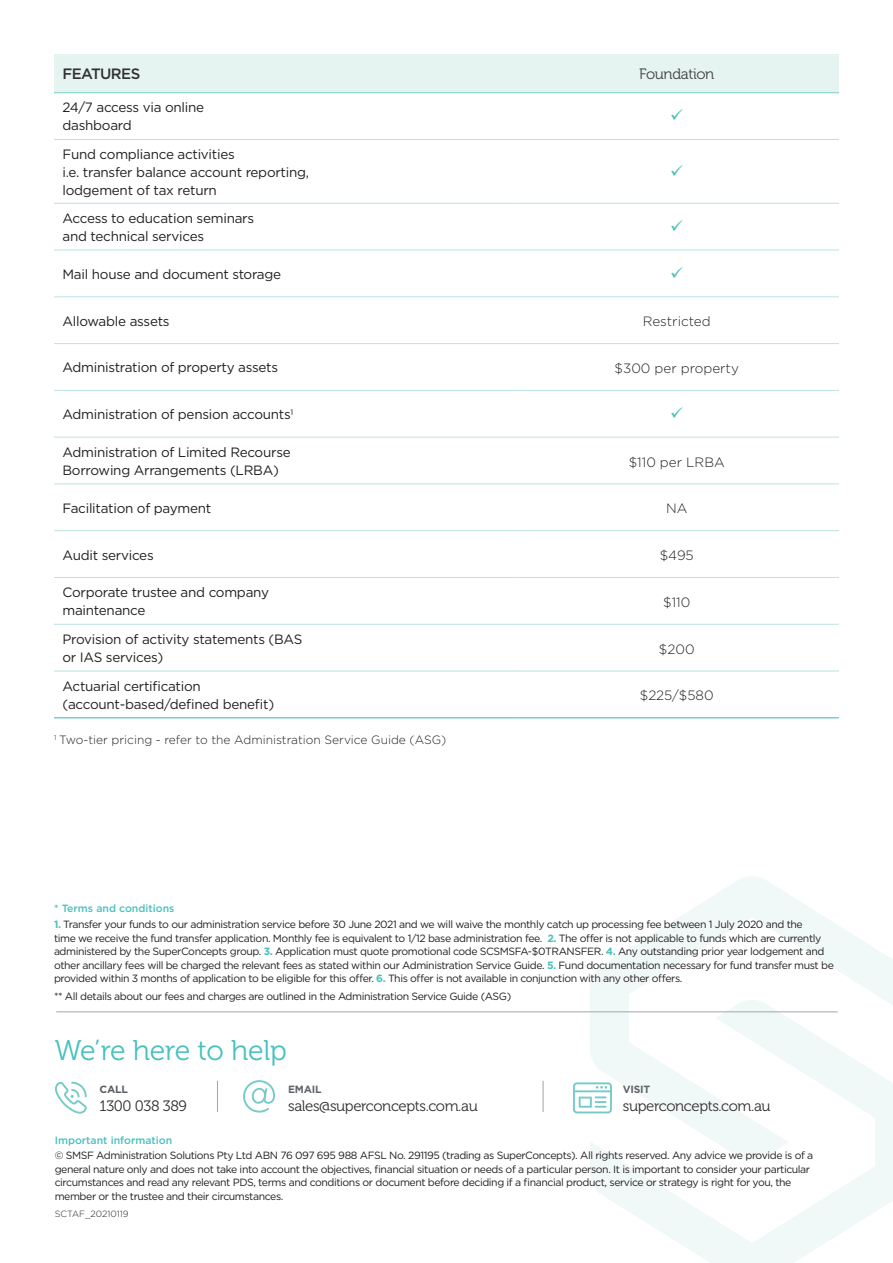
<style>
.page{position:relative;width:893px;height:1263px;background:#fff}
.page>*{position:absolute;margin:0;border:0;box-sizing:border-box;transform-origin:0 0}
.t1{font:28.5px "Museo 300";letter-spacing:-.01em;color:#47c1bf}
.t2{font:15px "Museo 300";letter-spacing:-.025em;color:#323031}
.t3{font:15px "Museo 300";letter-spacing:-.025em;color:#414142}
.t4{font:500 15px "Gotham";letter-spacing:-.04em;color:#323031}
.t5{font:13.5px/18px "Gotham";letter-spacing:-.02em;color:#231f20}
.t6{font:300 13.5px "Gotham";color:#231f20}
.t7{font:300 12px "Gotham";color:#231f20}
.t8{font:10.5px/13.5px "Gotham";letter-spacing:-.04em;color:#231f20}
.t9{font:500 10.5px "Gotham";color:#47c1bf}
.t10{font:700 10.5px "Gotham";letter-spacing:-.025em;color:#61666a}
.t11{font:700 10.5px "Gotham";color:#595e62}
.t12{font:300 9px "Gotham";color:#231f20}
.s1{font-weight:700;color:#47c1bf}
</style>
<div class="page">
<svg style="left:590px;top:876px;width:303px;height:124px"></svg>
<svg style="left:590px;top:1000px;width:303px;height:263px"></svg>
<svg style="left:55px;top:1082px;width:32px;height:31px"></svg>
<svg style="left:243px;top:1080px;width:32px;height:32px"></svg>
<svg style="left:573px;top:1082px;width:39px;height:31px"></svg>
<hr style="left:217px;top:1081px;width:1px;height:31px;background:#9ea6ab">
<hr style="left:543px;top:1081px;width:1px;height:31px;background:#9ea6ab">
<hr style="left:56px;top:1011px;width:782px;height:1px;background:#9ea6ab">
<div style="left:54px;top:54px;width:785px;height:38px;background:#e5f4f0"></div>
<hr style="left:54px;top:139px;width:460px;height:1px;background:#bae3e2">
<hr style="left:54px;top:203px;width:460px;height:1px;background:#bae3e2">
<hr style="left:54px;top:250px;width:460px;height:1px;background:#bae3e2">
<hr style="left:54px;top:296px;width:460px;height:1px;background:#bae3e2">
<hr style="left:54px;top:343px;width:460px;height:1px;background:#bae3e2">
<hr style="left:54px;top:390px;width:460px;height:1px;background:#bae3e2">
<hr style="left:54px;top:437px;width:460px;height:1px;background:#bae3e2">
<hr style="left:54px;top:483px;width:460px;height:1px;background:#bae3e2">
<hr style="left:54px;top:530px;width:460px;height:1px;background:#bae3e2">
<hr style="left:54px;top:577px;width:460px;height:1px;background:#bae3e2">
<hr style="left:54px;top:624px;width:460px;height:1px;background:#bae3e2">
<hr style="left:54px;top:671px;width:460px;height:1px;background:#bae3e2">
<hr style="left:54px;top:92px;width:460px;height:1px;background:#86d1d0">
<hr style="left:514px;top:92px;width:325px;height:1px;background:#86d1d0">
<hr style="left:514px;top:139px;width:325px;height:1px;background:#bae3e2">
<hr style="left:514px;top:203px;width:325px;height:1px;background:#bae3e2">
<hr style="left:514px;top:250px;width:325px;height:1px;background:#bae3e2">
<hr style="left:514px;top:296px;width:325px;height:1px;background:#bae3e2">
<hr style="left:514px;top:343px;width:325px;height:1px;background:#bae3e2">
<hr style="left:514px;top:390px;width:325px;height:1px;background:#bae3e2">
<hr style="left:514px;top:437px;width:325px;height:1px;background:#bae3e2">
<hr style="left:514px;top:483px;width:325px;height:1px;background:#bae3e2">
<hr style="left:514px;top:530px;width:325px;height:1px;background:#bae3e2">
<hr style="left:514px;top:577px;width:325px;height:1px;background:#bae3e2">
<hr style="left:514px;top:624px;width:325px;height:1px;background:#bae3e2">
<hr style="left:514px;top:671px;width:325px;height:1px;background:#bae3e2">
<hr style="left:54px;top:717px;width:460px;height:1px;background:#47c1bf">
<hr style="left:514px;top:717px;width:325px;height:1px;background:#47c1bf">
<p class="t4" style="left:63px;top:64px;width:79px">FEATURES</p>
<p class="t3" style="left:639px;top:66px;width:77px">Foundation</p>
<p class="t5" style="left:63px;top:98px;width:143px">24/7 access via online dashboard</p>
<p class="t5" style="left:63px;top:145px;width:248px">Fund compliance activities<br>i.e. transfer balance account reporting, lodgement of tax return</p>
<p class="t5" style="left:63px;top:209px;width:193px">Access to education seminars and technical services</p>
<p class="t5" style="left:63px;top:265px;width:220px">Mail house and document storage</p>
<p class="t5" style="left:63px;top:312px;width:109px">Allowable assets</p>
<p class="t6" style="left:643px;top:314px;width:69px">Restricted</p>
<p class="t5" style="left:63px;top:358px;width:217px">Administration of property assets</p>
<p class="t6" style="left:615px;top:361px;width:126px">$300 per property</p>
<p class="t5" style="left:63px;top:405px;width:232px">Administration of pension accounts<sup>1</sup></p>
<p class="t5" style="left:63px;top:443px;width:230px">Administration of Limited Recourse<br>Borrowing Arrangements (LRBA)</p>
<p class="t6" style="left:629px;top:454px;width:97px">$110 per LRBA</p>
<p class="t5" style="left:63px;top:499px;width:150px">Facilitation of payment</p>
<p class="t6" style="left:666px;top:501px;width:23px">NA</p>
<p class="t5" style="left:63px;top:545px;width:93px">Audit services</p>
<p class="t6" style="left:660px;top:548px;width:36px">$495</p>
<p class="t5" style="left:63px;top:583px;width:208px">Corporate trustee and company maintenance</p>
<p class="t6" style="left:663px;top:595px;width:29px">$110</p>
<p class="t5" style="left:63px;top:630px;width:241px">Provision of activity statements (BAS or IAS services)</p>
<p class="t6" style="left:659px;top:642px;width:37px">$200</p>
<p class="t5" style="left:63px;top:677px;width:213px">Actuarial certification (account-based/defined benefit)</p>
<p class="t6" style="left:640px;top:688px;width:75px">$225/$580</p>
<p class="t7" style="left:54px;top:734px;width:394px"><sup>1</sup> Two-tier pricing - refer to the Administration Service Guide (ASG)</p>
<p class="t9" style="left:54px;top:902px;width:122px">* Terms and conditions</p>
<p class="t8" style="left:54px;top:917px;width:781px"><span class="s1">1.</span> Transfer your funds to our administration service before 30 June 2021 and we will waive the monthly catch up processing fee between 1 July 2020 and the<br>time we receive the fund transfer application. Monthly fee is equivalent to 1/12 base administration fee. <span class="s1">2.</span> The offer is not applicable to funds which are currently administered by the SuperConcepts group. <span class="s1">3.</span> Application must quote promotional code SCSMSFA-$0TRANSFER. <span class="s1">4.</span> Any outstanding prior year lodgement and other ancillary fees will be charged the relevant fees as stated within our Administration Service Guide. <span class="s1">5.</span> Fund documentation necessary for fund transfer must be provided within 3 months of application to be eligible for this offer. <span class="s1">6.</span> This offer is not available in conjunction with any other offers.</p>
<p class="t8" style="left:54px;top:989px;width:459px">** All details about our fees and charges are outlined in the Administration Service Guide (ASG)</p>
<h1 class="t1" style="left:55px;top:1034px;width:233px">We’re here to help</h1>
<p class="t11" style="left:100px;top:1083px;width:30px">CALL</p>
<h2 class="t2" style="left:100px;top:1098px;width:89px">1300 038 389</h2>
<p class="t10" style="left:288px;top:1083px;width:35px">EMAIL</p>
<h2 class="t2" style="left:288px;top:1098px;width:191px">sales@superconcepts.com.au</h2>
<p class="t10" style="left:623px;top:1083px;width:29px">VISIT</p>
<h2 class="t2" style="left:623px;top:1098px;width:149px">superconcepts.com.au</h2>
<p class="t9" style="left:55px;top:1133px;width:119px">Important information</p>
<p class="t8" style="left:55px;top:1148px;width:760px">© SMSF Administration Solutions Pty Ltd ABN 76 097 695 988 AFSL No. 291195 (trading as SuperConcepts). All rights reserved. Any advice we provide is of a general nature only and does not take into account the objectives, financial situation or needs of a particular person. It is important to consider your particular circumstances and read any relevant PDS, terms and conditions or document before deciding if a financial product, service or strategy is right for you, the member or the trustee and their circumstances.</p>
<p class="t12" style="left:55px;top:1209px;width:75px">SCTAF_20210119</p>
</div>
